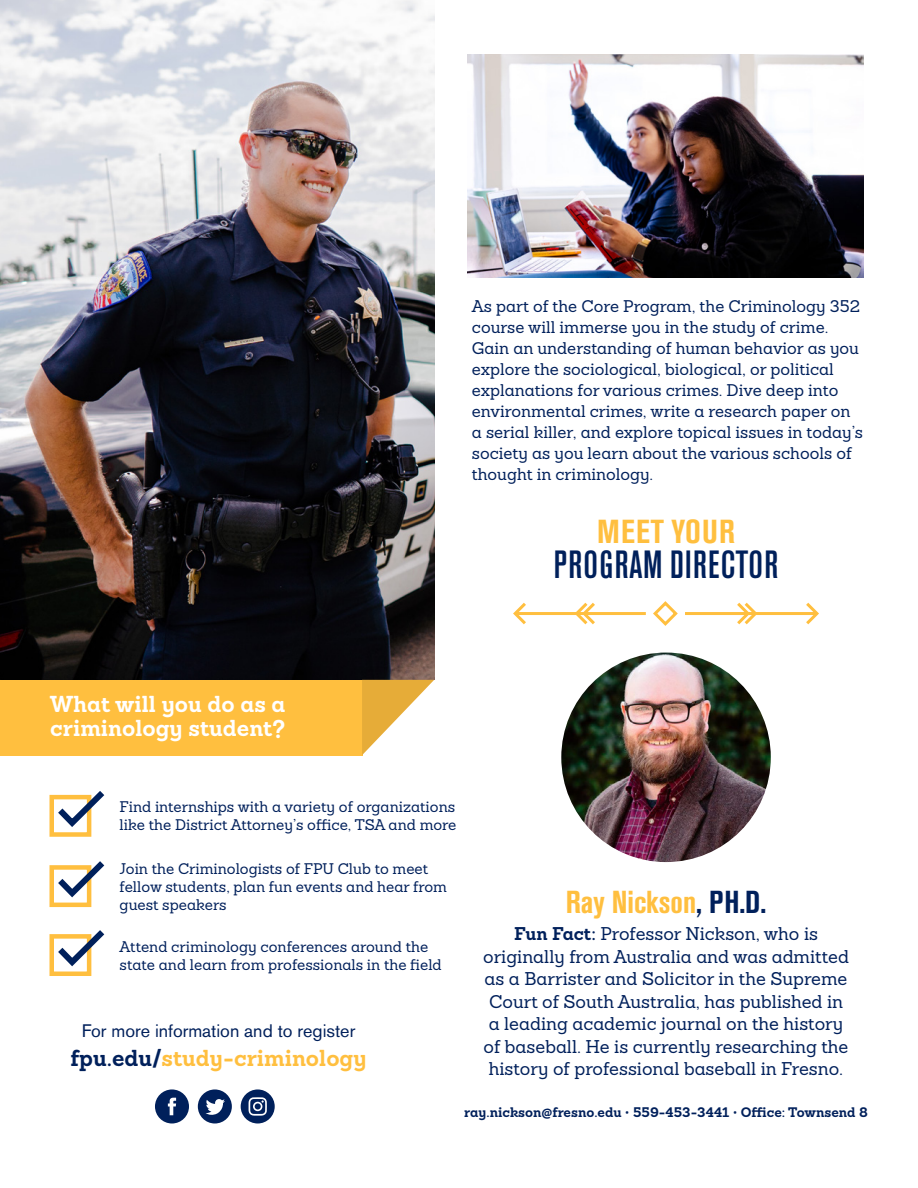
<style>
.page{position:relative;width:918px;height:1188px;background:#fff}
.page>*{position:absolute;margin:0;border:0;box-sizing:border-box;transform-origin:0 0}
.MEET_YOUR{font:500 condensed 39px "Akzidenz Grotesk BE";letter-spacing:.03em;color:#00205b}
.MEET_YOUR-2{font:700 condensed 33px "Akzidenz Grotesk BE";letter-spacing:.04em;color:#ffbf3f}
.PROGRAM_DIRECTOR_HEA{font:700 condensed 31.5px "Akzidenz Grotesk BE";color:#ffbf3f}
.sanchez_bold_h1{font:700 22.5px/24px "Sanchez";color:#fff}
.URL{font:700 22.5px "Sanchez";color:#ffbf3f}
.t1{font:18px/22.5px "Sanchez";color:#00205b;text-align:center}
.For_more_info{font:18px "Akzidenz Grotesk BE";color:#00205b}
.t2{font:16.5px/21px "Sanchez";color:#00205b}
.Sanchez_bullet_point{font:15px/18px "Sanchez";color:#00205b}
.contact{font:700 13.5px "Sanchez";color:#00205b}
.s1{color:#00205b}
.s2{font-weight:700}
</style>
<div class="page">
<img style="left:0;top:0;width:434px;height:680px">
<img style="left:467px;top:54px;width:397px;height:223px">
<div style="left:0;top:680px;width:362px;height:75px;background:#ffbf3f"></div>
<svg style="left:362px;top:680px;width:72px;height:75px"></svg>
<div style="left:50px;top:795px;width:41px;height:42px;border:4px solid #ffbf3f"></div>
<div style="left:50px;top:865px;width:41px;height:42px;border:4px solid #ffbf3f"></div>
<div style="left:50px;top:934px;width:41px;height:42px;border:4px solid #ffbf3f"></div>
<svg style="left:52px;top:791px;width:53px;height:40px"></svg>
<svg style="left:52px;top:861px;width:53px;height:41px"></svg>
<svg style="left:52px;top:930px;width:53px;height:41px"></svg>
<img style="left:561px;top:653px;width:210px;height:209px;border-radius:105px">
<svg style="left:198px;top:1089px;width:34px;height:35px"></svg>
<svg style="left:155px;top:1089px;width:34px;height:35px"></svg>
<svg style="left:241px;top:1089px;width:34px;height:35px"></svg>
<hr style="left:516px;top:612px;width:130px;height:3px;background:#ffbf3f">
<svg style="left:653px;top:601px;width:25px;height:25px"></svg>
<hr style="left:685px;top:612px;width:130px;height:3px;background:#ffbf3f">
<svg style="left:513px;top:602px;width:13px;height:23px"></svg>
<svg style="left:806px;top:602px;width:13px;height:23px"></svg>
<svg style="left:576px;top:602px;width:19px;height:23px"></svg>
<svg style="left:737px;top:602px;width:19px;height:23px"></svg>
<p class="t2" style="left:472px;top:295px;width:393px">As part of the Core Program, the Criminology 352 course will immerse you in the study of crime.<br>Gain an understanding of human behavior as you explore the sociological, biological, or political explanations for various crimes. Dive deep into environmental crimes, write a research paper on a serial killer, and explore topical issues in today’s society as you learn about the various schools of thought in criminology.</p>
<p class="MEET_YOUR-2" style="left:597px;top:513px;width:140px">MEET YOUR</p>
<p class="MEET_YOUR" style="left:554px;top:543px;width:226px">PROGRAM DIRECTOR</p>
<p class="sanchez_bold_h1" style="left:50px;top:691px;width:237px">What will you do as a criminology student?</p>
<p class="Sanchez_bullet_point" style="left:120px;top:798px;width:338px">Find internships with a variety of organizations like the District Attorney’s office, TSA and more</p>
<p class="Sanchez_bullet_point" style="left:120px;top:859px;width:329px">Join the Criminologists of FPU Club to meet fellow students, plan fun events and hear from guest speakers</p>
<p class="Sanchez_bullet_point" style="left:120px;top:937px;width:324px">Attend criminology conferences around the state and learn from professionals in the field</p>
<p class="For_more_info" style="left:82px;top:1020px;width:275px">For more information and to register</p>
<p class="URL" style="left:70px;top:1042px;width:298px"><span class="s1">fpu.edu/</span>study-criminology</p>
<p class="PROGRAM_DIRECTOR_HEA" style="left:566px;top:884px;width:202px">Ray Nickson<span class="s1">, PH.D.</span></p>
<p class="t1" style="left:483px;top:922px;width:367px"><span class="s2">Fun Fact:</span> Professor Nickson, who is originally from Australia and was admitted as a Barrister and Solicitor in the Supreme Court of South Australia, has published in a leading academic journal on the history of baseball. He is currently researching the history of professional baseball in Fresno.</p>
<p class="contact" style="left:464px;top:1103px;width:405px">ray.nickson@fresno.edu • 559-453-3441 • Office: Townsend 8</p>
</div>
